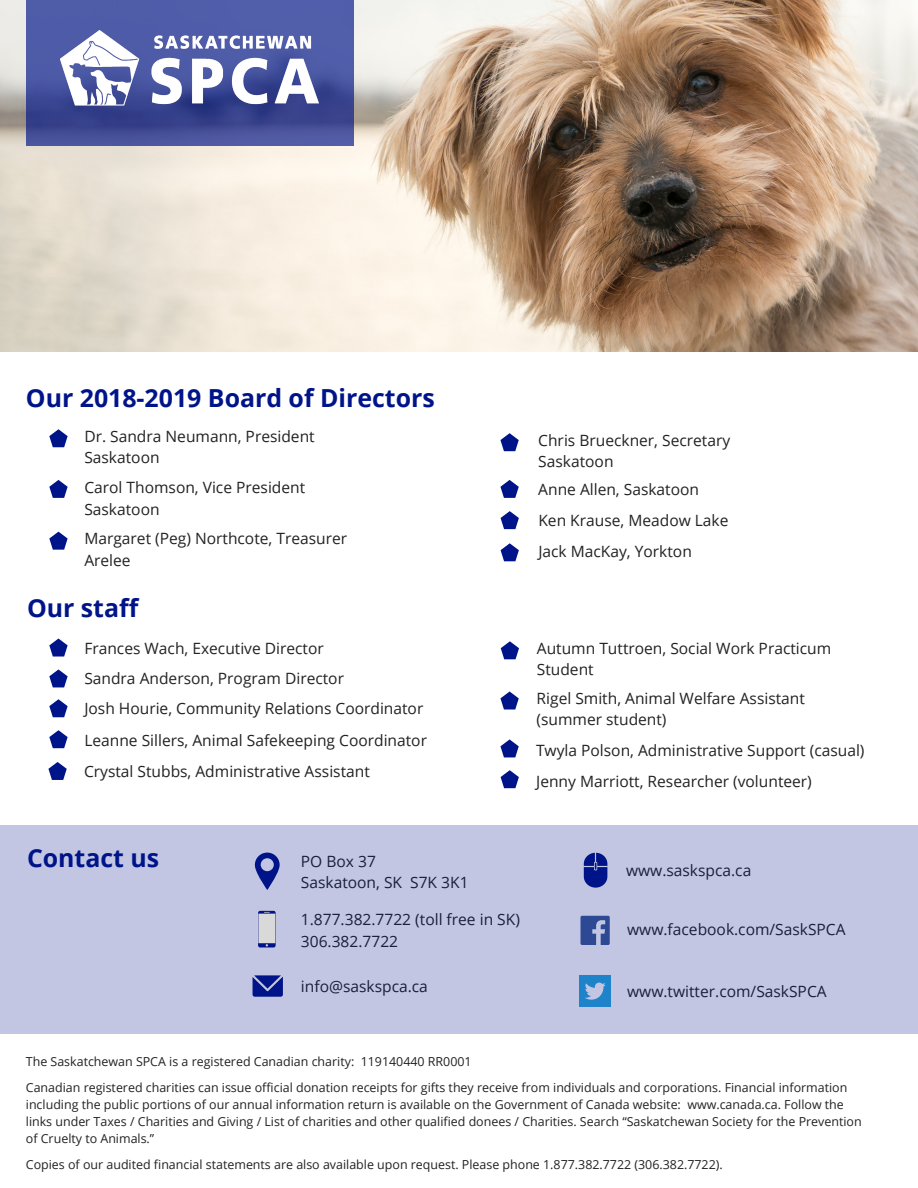
<style>
.page{position:relative;width:918px;height:1188px;background:#fff}
.page>*{position:absolute;margin:0;border:0;box-sizing:border-box;transform-origin:0 0}
.t1{font:700 24.9px "Open Sans";color:#001489}
.t2{font:15.6px/21.3px "Open Sans";color:#222}
.t3{font:12.45px/16.8px "Open Sans";color:#222}
</style>
<div class="page">
<img style="left:0;top:0;width:918px;height:351px">
<svg style="left:26px;top:0;width:327px;height:145px;background:#47539d"></svg>
<img style="left:60px;top:30px;width:259px;height:81px">
<svg style="left:49px;top:429px;width:19px;height:18px"></svg>
<svg style="left:49px;top:480px;width:19px;height:18px"></svg>
<svg style="left:49px;top:532px;width:19px;height:18px"></svg>
<svg style="left:500px;top:433px;width:19px;height:18px"></svg>
<svg style="left:501px;top:543px;width:18px;height:18px"></svg>
<svg style="left:500px;top:480px;width:19px;height:18px"></svg>
<svg style="left:49px;top:639px;width:19px;height:18px"></svg>
<svg style="left:49px;top:669px;width:19px;height:18px"></svg>
<svg style="left:49px;top:699px;width:19px;height:18px"></svg>
<svg style="left:49px;top:730px;width:19px;height:18px"></svg>
<svg style="left:500px;top:692px;width:19px;height:18px"></svg>
<svg style="left:48px;top:762px;width:19px;height:18px"></svg>
<svg style="left:500px;top:739px;width:19px;height:18px"></svg>
<div style="left:0;top:825px;width:918px;height:209px;background:#c2c6e2"></div>
<svg style="left:501px;top:770px;width:18px;height:18px"></svg>
<svg style="left:501px;top:511px;width:18px;height:18px"></svg>
<svg style="left:501px;top:641px;width:18px;height:18px"></svg>
<svg style="left:258px;top:911px;width:18px;height:37px"></svg>
<h1 class="t1" style="left:26px;top:380px;width:410px">Our 2018-2019 Board of Directors</h1>
<p class="t2" style="left:84px;top:425px;width:232px">Dr. Sandra Neumann, President<br>Saskatoon</p>
<p class="t2" style="left:84px;top:477px;width:222px">Carol Thomson, Vice President<br>Saskatoon</p>
<p class="t2" style="left:84px;top:527px;width:264px">Margaret (Peg) Northcote, Treasurer<br>Arelee</p>
<h1 class="t1" style="left:27px;top:591px;width:113px">Our staff</h1>
<p class="t2" style="left:84px;top:633px;width:341px;line-height:30.2px">Frances Wach, Executive Director<br>Sandra Anderson, Program Director<br>Josh Hourie, Community Relations Coordinator</p>
<p class="t2" style="left:84px;top:729px;width:344px">Leanne Sillers, Animal Safekeeping Coordinator</p>
<p class="t2" style="left:84px;top:761px;width:287px">Crystal Stubbs, Administrative Assistant</p>
<p class="t2" style="left:538px;top:429px;width:193px">Chris Brueckner, Secretary<br>Saskatoon</p>
<p class="t2" style="left:538px;top:478px;width:162px">Anne Allen, Saskatoon</p>
<p class="t2" style="left:538px;top:509px;width:192px">Ken Krause, Meadow Lake</p>
<p class="t2" style="left:538px;top:540px;width:155px">Jack MacKay, Yorkton</p>
<p class="t2" style="left:537px;top:637px;width:296px">Autumn Tuttroen, Social Work Practicum<br>Student</p>
<p class="t2" style="left:537px;top:687px;width:270px">Rigel Smith, Animal Welfare Assistant (summer student)</p>
<p class="t2" style="left:536px;top:739px;width:330px">Twyla Polson, Administrative Support (casual)</p>
<p class="t2" style="left:536px;top:770px;width:277px">Jenny Marriott, Researcher (volunteer)</p>
<h1 class="t1" style="left:27px;top:841px;width:134px">Contact us</h1>
<p class="t2" style="left:301px;top:850px;width:169px">PO Box 37<br>Saskatoon, SK S7K 3K1</p>
<p class="t2" style="left:301px;top:909px;width:221px">1.877.382.7722 (toll free in SK)<br>306.382.7722</p>
<p class="t2" style="left:301px;top:975px;width:129px">info@saskspca.ca</p>
<p class="t2" style="left:626px;top:860px;width:127px">www.saskspca.ca</p>
<p class="t2" style="left:627px;top:919px;width:220px">www.facebook.com/SaskSPCA</p>
<p class="t2" style="left:627px;top:980px;width:201px">www.twitter.com/SaskSPCA</p>
<p class="t3" style="left:26px;top:1053px;width:447px">The Saskatchewan SPCA is a registered Canadian charity: 119140440 RR0001</p>
<p class="t3" style="left:26px;top:1079px;width:837px">Canadian registered charities can issue official donation receipts for gifts they receive from individuals and corporations. Financial information including the public portions of our annual information return is available on the Government of Canada website: www.canada.ca. Follow the links under Taxes / Charities and Giving / List of charities and other qualified donees / Charities. Search “Saskatchewan Society for the Prevention of Cruelty to Animals.”</p>
<p class="t3" style="left:26px;top:1156px;width:698px">Copies of our audited financial statements are also available upon request. Please phone 1.877.382.7722 (306.382.7722).</p>
</div>
